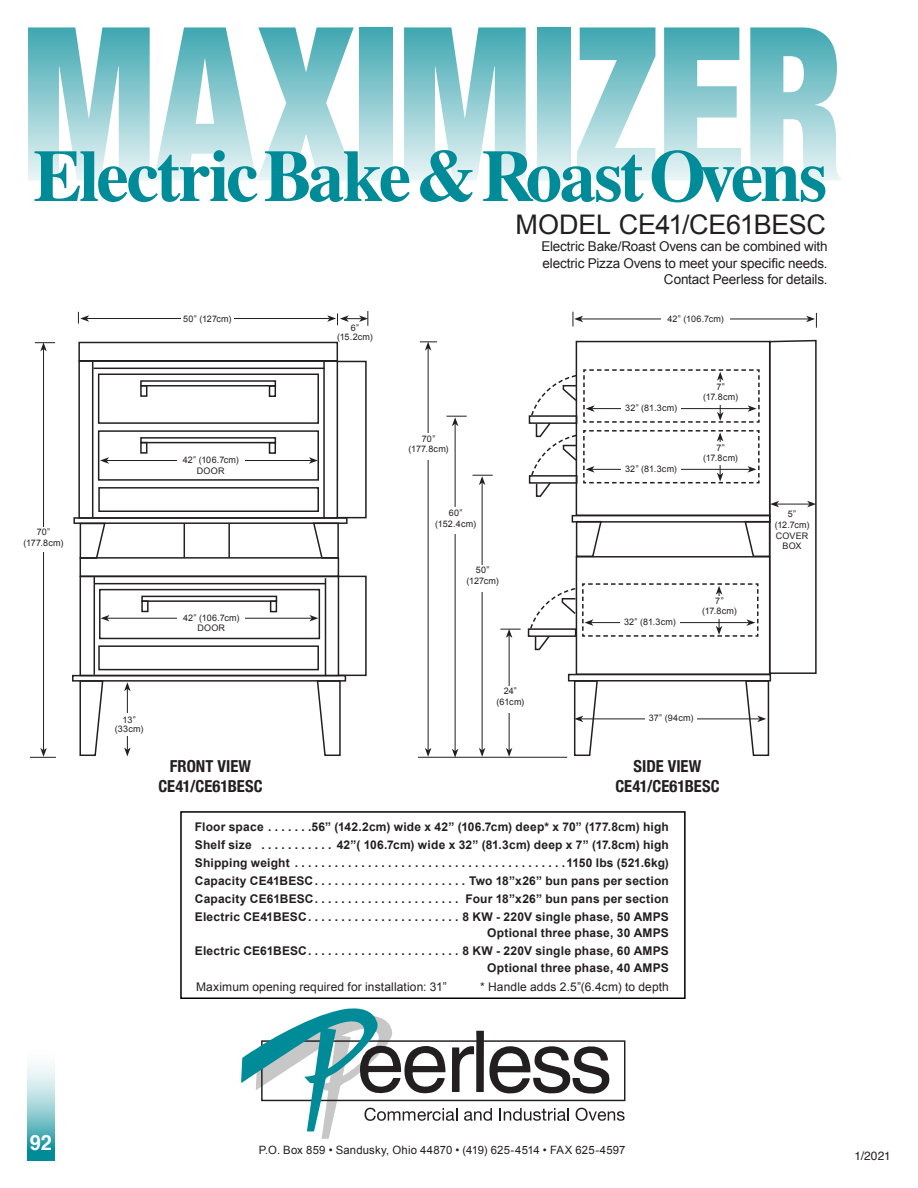
<style>
.page{position:relative;width:918px;height:1188px;background:#fff}
.page>*{position:absolute;margin:0;border:0;box-sizing:border-box;transform-origin:0 0}
.t1{font:900 condensed 214.35px "Helvetica Neue";letter-spacing:-.01em;color:#008b98;scale:.83 1}
.t2{font:700 73.5px "Times";letter-spacing:-.035em;color:#008b98}
.t3{font:27px "Arial";letter-spacing:-.015em;color:#231f20}
.t4{font:700 21px "Helvetica";color:#fff;scale:.95 1}
.t5{font:700 condensed 16.5px "Helvetica Neue";letter-spacing:.005em;color:#231f20}
.t6{font:13.5px "Arial";letter-spacing:-.01em;color:#231f20}
.t7{font:700 12px "Arial";letter-spacing:.015em;color:#231f20}
.t8{font:12px "Arial";letter-spacing:.01em;color:#231f20}
.t9{font:12px "Helvetica";color:#231f20}
.t10{font:11.4px "Arial";letter-spacing:.01em;color:#231f20}
.t11{font:9px "Arial";letter-spacing:.025em;color:#231f20}
</style>
<div class="page">
<div style="left:78px;top:342px;width:260px;height:20px;border:2px solid #231f20"></div>
<div style="left:78px;top:360px;width:260px;height:159px;border:2px solid #231f20"></div>
<div style="left:73px;top:517px;width:275px;height:7px;border:2px solid #231f20"></div>
<hr style="left:92px;top:362px;width:1px;height:156px;background:#231f20">
<hr style="left:93px;top:368px;width:232px;height:1px;background:#231f20">
<div style="left:98px;top:487px;width:221px;height:25px;border:2px solid #231f20"></div>
<div style="left:98px;top:374px;width:221px;height:50px;border:2px solid #231f20"></div>
<div style="left:140px;top:380px;width:136px;height:7px;border:2px solid #231f20"></div>
<div style="left:140px;top:385px;width:7px;height:12px;border:2px solid #231f20"></div>
<div style="left:269px;top:385px;width:7px;height:12px;border:2px solid #231f20"></div>
<div style="left:98px;top:430px;width:221px;height:51px;border:2px solid #231f20"></div>
<div style="left:140px;top:437px;width:136px;height:6px;border:2px solid #231f20"></div>
<div style="left:140px;top:442px;width:7px;height:12px;border:2px solid #231f20"></div>
<div style="left:269px;top:442px;width:7px;height:12px;border:2px solid #231f20"></div>
<hr style="left:87px;top:318px;width:243px;height:1px;background:#231f20">
<div style="left:181px;top:315px;width:53px;height:7px;background:#fff"></div>
<svg style="left:78px;top:312px;width:11px;height:12px"></svg>
<hr style="left:107px;top:460px;width:204px;height:1px;background:#231f20">
<svg style="left:309px;top:457px;width:9px;height:7px"></svg>
<svg style="left:100px;top:457px;width:9px;height:7px"></svg>
<div style="left:177px;top:456px;width:68px;height:21px;background:#fff"></div>
<svg style="left:79px;top:682px;width:25px;height:74px"></svg>
<svg style="left:316px;top:682px;width:25px;height:74px"></svg>
<div style="left:180px;top:811px;width:506px;height:188px;border:2px solid #000"></div>
<svg style="left:241px;top:1008px;width:384px;height:131px"></svg>
<hr style="left:418px;top:757px;width:149px;height:1px;background:#231f20">
<hr style="left:482px;top:483px;width:1px;height:267px;background:#231f20">
<svg style="left:479px;top:748px;width:6px;height:9px"></svg>
<hr style="left:509px;top:635px;width:1px;height:115px;background:#231f20">
<svg style="left:506px;top:748px;width:6px;height:9px"></svg>
<hr style="left:455px;top:424px;width:1px;height:327px;background:#231f20">
<svg style="left:452px;top:749px;width:6px;height:9px"></svg>
<hr style="left:428px;top:348px;width:1px;height:402px;background:#231f20">
<svg style="left:425px;top:748px;width:6px;height:9px"></svg>
<svg style="left:446px;top:416px;width:21px;height:10px"></svg>
<svg style="left:472px;top:475px;width:21px;height:10px"></svg>
<div style="left:460px;top:565px;width:45px;height:27px;background:#fff"></div>
<div style="left:433px;top:508px;width:45px;height:26px;background:#fff"></div>
<div style="left:406px;top:433px;width:45px;height:27px;background:#fff"></div>
<svg style="left:420px;top:342px;width:17px;height:9px"></svg>
<hr style="left:43px;top:349px;width:1px;height:401px;background:#231f20">
<svg style="left:30px;top:748px;width:26px;height:10px"></svg>
<svg style="left:35px;top:342px;width:20px;height:9px"></svg>
<div style="left:23px;top:527px;width:41px;height:25px;background:#fff"></div>
<hr style="left:323px;top:360px;width:2px;height:158px;background:#231f20">
<hr style="left:581px;top:319px;width:228px;height:1px;background:#231f20">
<div style="left:661px;top:316px;width:69px;height:13px;background:#fff"></div>
<svg style="left:573px;top:312px;width:10px;height:14px"></svg>
<svg style="left:806px;top:313px;width:11px;height:15px"></svg>
<svg style="left:79px;top:522px;width:28px;height:38px"></svg>
<svg style="left:312px;top:522px;width:28px;height:37px"></svg>
<hr style="left:228px;top:523px;width:2px;height:35px;background:#231f20">
<hr style="left:184px;top:523px;width:1px;height:35px;background:#231f20">
<svg style="left:500px;top:629px;width:21px;height:9px"></svg>
<div style="left:488px;top:686px;width:45px;height:27px;background:#fff"></div>
<hr style="left:325px;top:578px;width:1px;height:98px;background:#231f20">
<hr style="left:94px;top:577px;width:1px;height:98px;background:#231f20">
<div style="left:80px;top:557px;width:259px;height:20px;border:2px solid #231f20"></div>
<div style="left:80px;top:576px;width:259px;height:100px;border:2px solid #231f20"></div>
<div style="left:72px;top:675px;width:274px;height:7px;border:2px solid #231f20"></div>
<hr style="left:95px;top:583px;width:231px;height:1px;background:#231f20">
<div style="left:98px;top:645px;width:221px;height:25px;border:2px solid #231f20"></div>
<div style="left:99px;top:589px;width:221px;height:50px;border:2px solid #231f20"></div>
<div style="left:141px;top:596px;width:136px;height:6px;border:2px solid #231f20"></div>
<div style="left:141px;top:600px;width:8px;height:12px;border:2px solid #231f20"></div>
<div style="left:270px;top:601px;width:7px;height:11px;border:2px solid #231f20"></div>
<hr style="left:107px;top:618px;width:205px;height:1px;background:#231f20">
<svg style="left:309px;top:615px;width:9px;height:6px"></svg>
<svg style="left:101px;top:615px;width:9px;height:6px"></svg>
<div style="left:177px;top:614px;width:68px;height:21px;background:#fff"></div>
<div style="left:528px;top:628px;width:48px;height:9px;border:2px solid #231f20"></div>
<svg style="left:529px;top:339px;width:288px;height:418px"></svg>
<hr style="left:127px;top:689px;width:1px;height:61px;background:#231f20">
<svg style="left:124px;top:747px;width:7px;height:9px"></svg>
<svg style="left:124px;top:682px;width:7px;height:9px"></svg>
<div style="left:110px;top:714px;width:38px;height:22px;background:#fff"></div>
<div style="left:337px;top:361px;width:30px;height:157px;border:2px solid #231f20"></div>
<svg style="left:327px;top:311px;width:42px;height:15px"></svg>
<div style="left:337px;top:576px;width:30px;height:100px;border:2px solid #231f20"></div>
<svg style="left:27px;top:1064px;width:28px;height:97px;background:#86c7cd"></svg>
<h1 class="t1" style="left:21px;top:-72px;width:993px">MAXIMIZER</h1>
<p class="t2" style="left:33px;top:106px;width:795px">Electric Bake &amp; Roast Ovens</p>
<p class="t3" style="left:516px;top:207px;width:312px">MODEL CE41/CE61BESC</p>
<p class="t11" style="left:37px;top:526px;width:15px">70”</p>
<p class="t11" style="left:23px;top:537px;width:41px">(177.8cm)</p>
<p class="t11" style="left:183px;top:313px;width:50px">50” (127cm)</p>
<p class="t11" style="left:183px;top:454px;width:58px">42” (106.7cm)</p>
<p class="t11" style="left:197px;top:465px;width:29px">DOOR</p>
<p class="t11" style="left:183px;top:612px;width:58px">42” (106.7cm)</p>
<p class="t11" style="left:197px;top:622px;width:29px">DOOR</p>
<p class="t11" style="left:351px;top:322px;width:10px">6”</p>
<p class="t11" style="left:337px;top:331px;width:37px">(15.2cm)</p>
<p class="t11" style="left:422px;top:432px;width:15px">70”</p>
<p class="t11" style="left:409px;top:443px;width:41px">(177.8cm)</p>
<p class="t11" style="left:449px;top:507px;width:15px">60”</p>
<p class="t11" style="left:435px;top:517px;width:42px">(152.4cm)</p>
<p class="t11" style="left:476px;top:564px;width:15px">50”</p>
<p class="t11" style="left:467px;top:575px;width:34px">(127cm)</p>
<p class="t6" style="left:541px;top:238px;width:288px">Electric Bake/Roast Ovens can be combined with</p>
<p class="t6" style="left:543px;top:254px;width:287px">electric Pizza Ovens to meet your specific needs.</p>
<p class="t6" style="left:664px;top:270px;width:165px">Contact Peerless for details.</p>
<p class="t11" style="left:668px;top:313px;width:58px">42” (106.7cm)</p>
<p class="t11" style="left:625px;top:402px;width:53px">32” (81.3cm)</p>
<p class="t11" style="left:625px;top:463px;width:53px">32” (81.3cm)</p>
<p class="t11" style="left:716px;top:381px;width:10px">7”</p>
<p class="t11" style="left:703px;top:391px;width:36px">(17.8cm)</p>
<p class="t11" style="left:716px;top:441px;width:10px">7”</p>
<p class="t11" style="left:703px;top:452px;width:36px">(17.8cm)</p>
<p class="t11" style="left:624px;top:616px;width:53px">32” (81.3cm)</p>
<p class="t11" style="left:715px;top:595px;width:10px">7”</p>
<p class="t11" style="left:702px;top:605px;width:36px">(17.8cm)</p>
<p class="t11" style="left:788px;top:508px;width:10px">5”</p>
<p class="t11" style="left:775px;top:519px;width:36px">(12.7cm)</p>
<p class="t11" style="left:776px;top:530px;width:34px">COVER</p>
<p class="t11" style="left:783px;top:540px;width:21px">BOX</p>
<p class="t11" style="left:123px;top:714px;width:15px">__”</p>
<p class="t11" style="left:112px;top:723px;width:37px">(___cm)</p>
<p class="t11" style="left:123px;top:714px;width:15px">13”</p>
<p class="t11" style="left:115px;top:723px;width:30px">(33cm)</p>
<p class="t5" style="left:170px;top:752px;width:83px">FRONT VIEW</p>
<p class="t5" style="left:158px;top:772px;width:106px">CE41/CE61BESC</p>
<p class="t11" style="left:504px;top:685px;width:15px">24”</p>
<p class="t11" style="left:496px;top:696px;width:29px">(61cm)</p>
<p class="t11" style="left:649px;top:711px;width:46px">37” (94cm)</p>
<p class="t5" style="left:634px;top:752px;width:69px">SIDE VIEW</p>
<p class="t5" style="left:615px;top:772px;width:106px">CE41/CE61BESC</p>
<p class="t7" style="left:195px;top:818px;width:476px">Floor space . . . . . . 56” (142.2cm) wide x 42” (106.7cm) deep* x 70” (177.8cm) high</p>
<p class="t7" style="left:195px;top:836px;width:476px">Shelf size . . . . . . . . . . . 42”( 106.7cm) wide x 32” (81.3cm) deep x 7” (17.8cm) high</p>
<p class="t7" style="left:195px;top:854px;width:476px">Shipping weight . . . . . . . . . . . . . . . . . . . . . . . . . . . . . . . . . . . . . . . . 1150 lbs (521.6kg)</p>
<p class="t7" style="left:195px;top:872px;width:476px">Capacity CE41BESC . . . . . . . . . . . . . . . . . . . . . . . Two 18”x26” bun pans per section</p>
<p class="t7" style="left:195px;top:890px;width:476px">Capacity CE61BESC . . . . . . . . . . . . . . . . . . . . . . Four 18”x26” bun pans per section</p>
<p class="t7" style="left:195px;top:908px;width:476px">Electric CE41BESC . . . . . . . . . . . . . . . . . . . . . . . 8 KW - 220V single phase, 50 AMPS</p>
<p class="t7" style="left:487px;top:925px;width:183px">Optional three phase, 30 AMPS</p>
<p class="t7" style="left:195px;top:943px;width:476px">Electric CE61BESC . . . . . . . . . . . . . . . . . . . . . . . 8 KW - 220V single phase, 60 AMPS</p>
<p class="t7" style="left:487px;top:959px;width:183px">Optional three phase, 40 AMPS</p>
<p class="t8" style="left:196px;top:979px;width:252px">Maximum opening required for installation: 31”</p>
<p class="t8" style="left:480px;top:979px;width:190px">* Handle adds 2.5”(6.4cm) to depth</p>
<p class="t4" style="left:30px;top:1125px;width:25px">92</p>
<p class="t10" style="left:259px;top:1142px;width:368px">P.O. Box 859 • Sandusky, Ohio 44870 • (419) 625-4514 • FAX 625-4597</p>
<p class="t9" style="left:855px;top:1146px;width:38px">1/2021</p>
</div>
